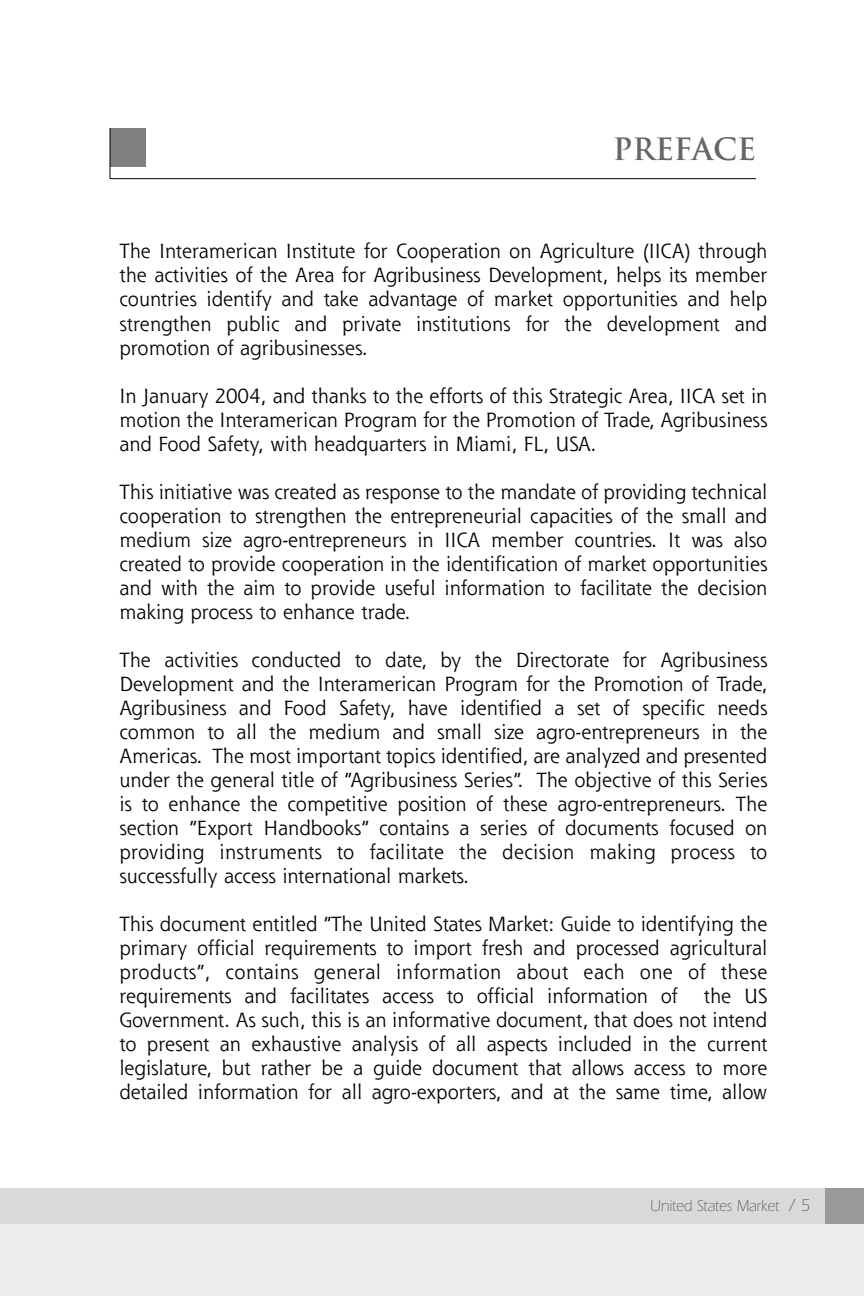
<style>
.page{position:relative;width:864px;height:1296px;background:#fff}
.page>*{position:absolute;margin:0;border:0;box-sizing:border-box;transform-origin:0 0}
.t1{font:700 30px "Trajan";color:#666}
.t2{font:20px/24px "Shannon";color:#000;text-align:justify}
.t3{font:300 16px "Itc Eras";color:#4d4d4d;scale:.95 1}
.s1{font-size:18px}
</style>
<div class="page">
<div style="left:0;top:1209px;width:864px;height:87px;background:#ededed"></div>
<div style="left:0;top:1188px;width:864px;height:36px;background:#d9d9d9"></div>
<div style="left:825px;top:1188px;width:39px;height:36px;background:#999"></div>
<div style="left:110px;top:128px;width:36px;height:39px;background:#808080"></div>
<hr style="left:110px;top:178px;width:646px;height:1px;background:#000">
<hr style="left:110px;top:128px;width:1px;height:51px;background:#000">
<h1 class="t1" style="left:613px;top:132px;width:145px">PREFACE</h1>
<p class="t2" style="left:119px;top:241px;width:650px">The Interamerican Institute for Cooperation on Agriculture (IICA) through the activities of the Area for Agribusiness Development, helps its member countries identify and take advantage of market opportunities and help strengthen public and private institutions for the development and promotion of agribusinesses.</p>
<p class="t2" style="left:119px;top:385px;width:650px">In January 2004, and thanks to the efforts of this Strategic Area, IICA set in motion the Interamerican Program for the Promotion of Trade, Agribusiness and Food Safety, with headquarters in Miami, FL, USA.</p>
<p class="t2" style="left:119px;top:481px;width:650px">This initiative was created as response to the mandate of providing technical cooperation to strengthen the entrepreneurial capacities of the small and medium size agro-entrepreneurs in IICA member countries. It was also created to provide cooperation in the identification of market opportunities and with the aim to provide useful information to facilitate the decision making process to enhance trade.</p>
<p class="t2" style="left:119px;top:649px;width:650px">The activities conducted to date, by the Directorate for Agribusiness Development and the Interamerican Program for the Promotion of Trade, Agribusiness and Food Safety, have identified a set of specific needs common to all the medium and small size agro-entrepreneurs in the Americas. The most important topics identified, are analyzed and presented under the general title of “Agribusiness Series”. The objective of this Series is to enhance the competitive position of these agro-entrepreneurs. The section “Export Handbooks” contains a series of documents focused on providing instruments to facilitate the decision making process to successfully access international markets.</p>
<p class="t2" style="left:119px;top:914px;width:650px">This document entitled “The United States Market: Guide to identifying the primary official requirements to import fresh and processed agricultural products”, contains general information about each one of these requirements and facilitates access to official information of</p>
<p class="t2" style="left:119px;top:986px;width:650px;text-indent:584px">the US Government. As such, this is an informative document, that does not intend to present an exhaustive analysis of all aspects included in the current legislature, but rather be a guide document that allows access to more detailed information for all agro-exporters, and at the same time, allow</p>
<p class="t3" style="left:650px;top:1201px;width:169px">United States Market <span class="s1">/ 5</span></p>
</div>
